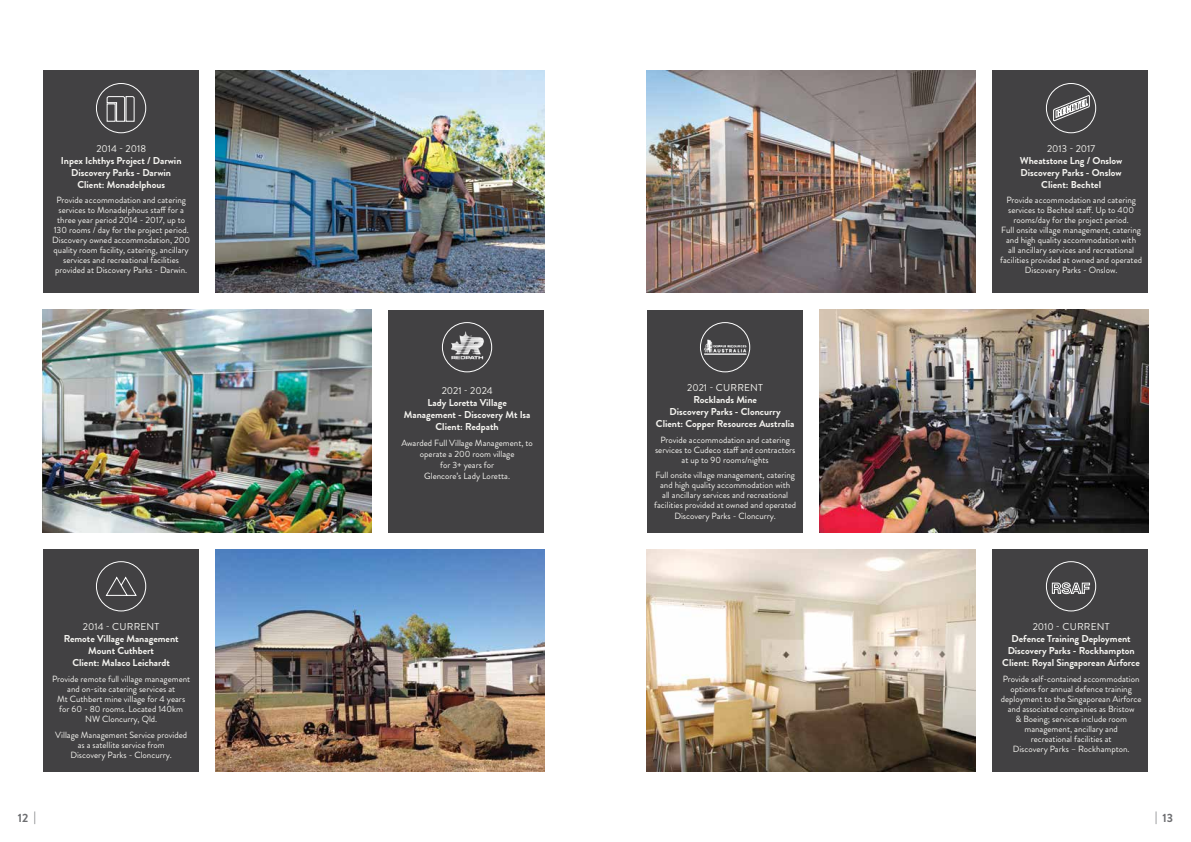
<style>
.page{position:relative;width:1191px;height:842px;background:#fff}
.page>*{position:absolute;margin:0;border:0;box-sizing:border-box;transform-origin:0 0}
.t1{font:700 12px "Brandon Grotesque";color:#6d6e71}
.t2{font:700 10px/12px "Brandon Grotesque";color:#f5f4f0;text-align:center}
.t3{font:10px "Brandon Grotesque";letter-spacing:.02em;color:#f5f4f0}
.t4{font:10px "Brandon Grotesque";color:#f5f4f0}
.t5{font:9px/10px "Brandon Grotesque";color:#f5f4f0;text-align:center}
</style>
<div class="page">
<img style="left:43px;top:310px;width:328px;height:222px">
<img style="left:215px;top:71px;width:329px;height:222px">
<img style="left:646px;top:71px;width:329px;height:222px">
<img style="left:646px;top:549px;width:329px;height:222px">
<img style="left:819px;top:310px;width:329px;height:222px">
<img style="left:215px;top:549px;width:329px;height:222px">
<div style="left:43px;top:71px;width:155px;height:222px;background:#424143"></div>
<div style="left:43px;top:549px;width:155px;height:222px;background:#424143"></div>
<div style="left:96px;top:83px;width:50px;height:50px;border:1px solid #fff;border-radius:50%"></div>
<svg style="left:106px;top:96px;width:29px;height:26px"></svg>
<div style="left:96px;top:561px;width:50px;height:50px;border:1px solid #fff;border-radius:50%"></div>
<div style="left:388px;top:310px;width:156px;height:222px;background:#424143"></div>
<img style="left:451px;top:331px;width:33px;height:29px">
<div style="left:442px;top:322px;width:50px;height:50px;border:1px solid #fff;border-radius:50%"></div>
<div style="left:992px;top:549px;width:156px;height:222px;background:#424143"></div>
<div style="left:992px;top:71px;width:156px;height:222px;background:#424143"></div>
<svg style="left:106px;top:576px;width:31px;height:20px"></svg>
<div style="left:1046px;top:83px;width:50px;height:50px;border:1px solid #fff;border-radius:50%"></div>
<div style="left:1046px;top:561px;width:50px;height:50px;border:1px solid #fff;border-radius:50%"></div>
<div style="left:646px;top:310px;width:156px;height:222px;background:#424143"></div>
<svg style="left:1053px;top:95px;width:36px;height:26px"></svg>
<img style="left:701px;top:323px;width:48px;height:48px">
<div style="left:700px;top:322px;width:50px;height:50px;border:1px solid #fff;border-radius:50%"></div>
<svg style="left:1051px;top:582px;width:39px;height:18px"></svg>
<p class="t4" style="left:96px;top:141px;width:51px">2014 - 2018</p>
<p class="t2" style="left:61px;top:154px;width:122px">Inpex Ichthys Project / Darwin<br>Discovery Parks - Darwin<br>Client: Monadelphous</p>
<p class="t5" style="left:52px;top:195px;width:139px">Provide accommodation and catering services to Monadelphous staff for a three year period 2014 - 2017, up to 130 rooms / day for the project period.<br>Discovery owned accommodation, 200 quality room facility, catering, ancillary services and recreational facilities provided at Discovery Parks - Darwin.</p>
<p class="t3" style="left:83px;top:620px;width:78px">2014 - CURRENT</p>
<p class="t2" style="left:64px;top:633px;width:116px">Remote Village Management<br>Mount Cuthbert<br>Client: Malaco Leichardt</p>
<p class="t5" style="left:52px;top:674px;width:140px">Provide remote full village management and on-site catering services at<br>Mt Cuthbert mine village for 4 years for 60 - 80 rooms. Located 140km<br>NW Cloncurry, Qld.</p>
<p class="t5" style="left:55px;top:730px;width:133px">Village Management Service provided as a satellite service from<br>Discovery Parks - Cloncurry.</p>
<p class="t4" style="left:442px;top:383px;width:52px">2021 - 2024</p>
<p class="t2" style="left:404px;top:396px;width:128px">Lady Loretta Village<br>Management - Discovery Mt Isa<br>Client: Redpath</p>
<p class="t5" style="left:401px;top:438px;width:133px;line-height:10.8px">Awarded Full Village Management, to operate a 200 room village<br>for 3+ years for<br>Glencore’s Lady Loretta.</p>
<p class="t3" style="left:687px;top:380px;width:77px">2021 - CURRENT</p>
<p class="t2" style="left:656px;top:393px;width:140px">Rocklands Mine<br>Discovery Parks - Cloncurry<br>Client: Copper Resources Australia</p>
<p class="t5" style="left:655px;top:434px;width:142px">Provide accommodation and catering services to Cudeco staff and contractors at up to 90 rooms/nights</p>
<p class="t5" style="left:654px;top:470px;width:143px">Full onsite village management, catering and high quality accommodation with<br>all ancillary services and recreational facilities provided at owned and operated Discovery Parks - Cloncurry.</p>
<p class="t4" style="left:1047px;top:141px;width:50px">2013 - 2017</p>
<p class="t2" style="left:1020px;top:154px;width:104px">Wheatstone Lng / Onslow<br>Discovery Parks - Onslow<br>Client: Bechtel</p>
<p class="t5" style="left:1000px;top:195px;width:143px">Provide accommodation and catering services to Bechtel staff. Up to 400 rooms/day for the project period.<br>Full onsite village management, catering and high quality accommodation with<br>all ancillary services and recreational facilities provided at owned and operated Discovery Parks - Onslow.</p>
<p class="t3" style="left:1032px;top:620px;width:78px">2010 - CURRENT</p>
<p class="t2" style="left:1002px;top:633px;width:139px">Defence Training Deployment<br>Discovery Parks - Rockhampton<br>Client: Royal Singaporean Airforce</p>
<p class="t5" style="left:1000px;top:674px;width:142px">Provide self-contained accommodation options for annual defence training deployment to the Singaporean Airforce and associated companies as Bristow<br>&amp; Boeing; services include room management, ancillary and<br>recreational facilities at<br>Discovery Parks – Rockhampton.</p>
<h1 class="t1" style="left:18px;top:809px;width:19px">12 |</h1>
<h1 class="t1" style="left:1155px;top:809px;width:20px">| 13</h1>
</div>
